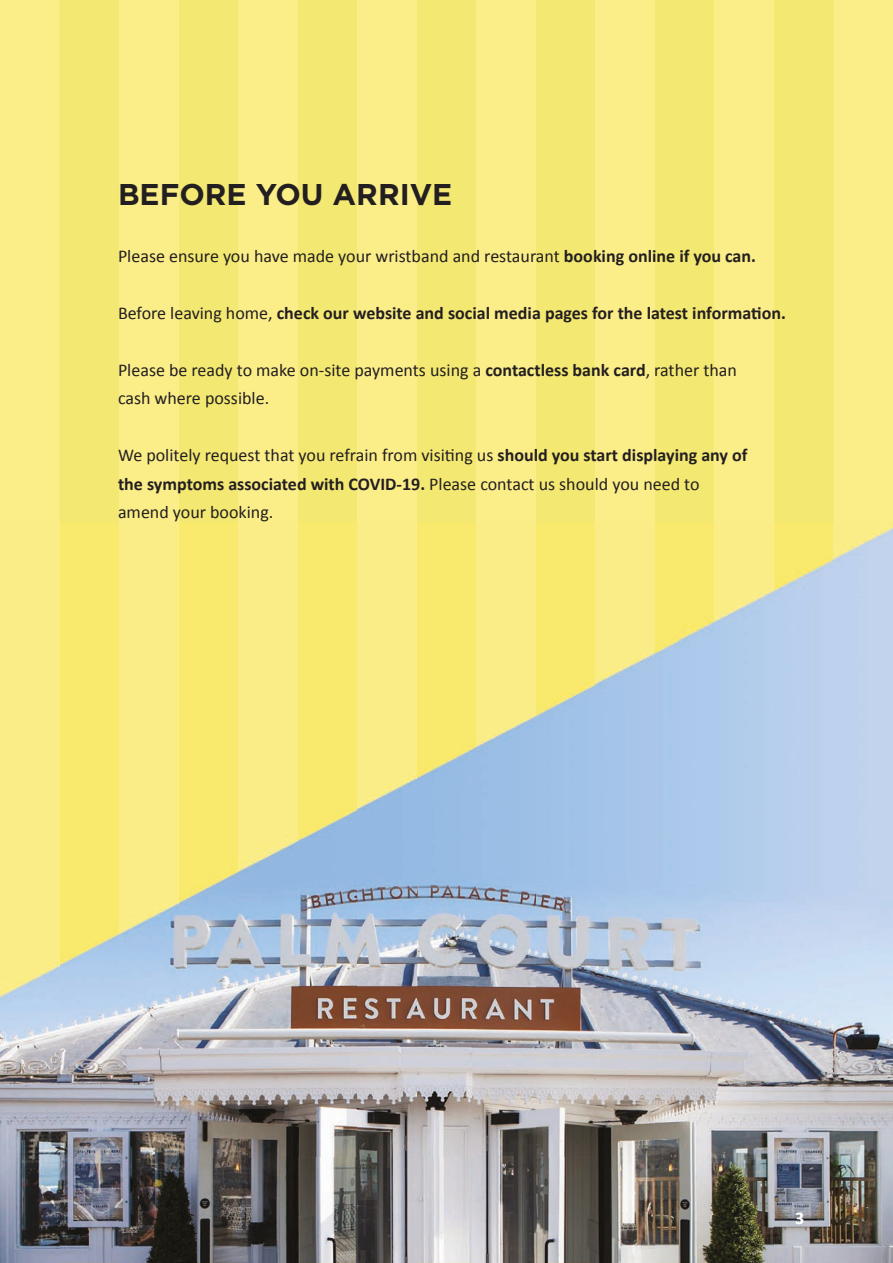
<style>
.page{position:relative;width:893px;height:1263px;background:#f3e871}
.page>*{position:absolute;margin:0;border:0;box-sizing:border-box;transform-origin:0 0}
.t1{font:700 30px "Gotham";color:#231f20}
.t2{font:18px/28.5px "Calibri";color:#231f20}
.t3{font:700 18px "Calibri";color:#231f20}
.t4{font:700 18px "Calibri";color:#fff}
.s1{font-weight:700}
.s2{font-weight:400}
</style>
<div class="page">
<div style="left:0;top:0;width:60px;height:522px;background:#fbed88"></div>
<div style="left:119px;top:0;width:60px;height:522px;background:#fbed88"></div>
<div style="left:238px;top:0;width:60px;height:522px;background:#fbed88"></div>
<div style="left:357px;top:0;width:60px;height:522px;background:#fbed88"></div>
<div style="left:476px;top:0;width:60px;height:522px;background:#fbed88"></div>
<div style="left:595px;top:0;width:60px;height:522px;background:#fbed88"></div>
<div style="left:714px;top:0;width:60px;height:522px;background:#fbed88"></div>
<div style="left:833px;top:0;width:60px;height:522px;background:#fbed88"></div>
<img style="left:60px;top:809px;width:297px;height:348px">
<img style="left:417px;top:638px;width:262px;height:519px">
<img style="left:679px;top:522px;width:214px;height:741px">
<img style="left:60px;top:1157px;width:619px;height:106px">
<img style="left:0;top:522px;width:60px;height:741px">
<img style="left:119px;top:522px;width:60px;height:741px">
<img style="left:238px;top:522px;width:60px;height:741px">
<img style="left:357px;top:522px;width:60px;height:741px">
<img style="left:476px;top:522px;width:60px;height:741px">
<img style="left:595px;top:522px;width:60px;height:741px">
<img style="left:714px;top:522px;width:60px;height:741px">
<h1 class="t1" style="left:118px;top:174px;width:336px">BEFORE YOU ARRIVE</h1>
<p class="t2" style="left:118px;top:241px;width:639px">Please ensure you have made your wristband and restaurant <span class="s1">booking online if you can.</span></p>
<p class="t3" style="left:118px;top:302px;width:669px"><span class="s2">Before leaving home,</span> check our website and social media pages for the latest information.</p>
<p class="t2" style="left:118px;top:355px;width:620px">Please be ready to make on-site payments using a <span class="s1">contactless bank card</span>, rather than cash where possible.</p>
<p class="t2" style="left:118px;top:440px;width:631px">We politely request that you refrain from visiting us <span class="s1">should you start displaying any of the symptoms associated with COVID-19.</span> Please contact us should you need to amend your booking.</p>
<p class="t4" style="left:795px;top:1207px;width:11px">3</p>
</div>
